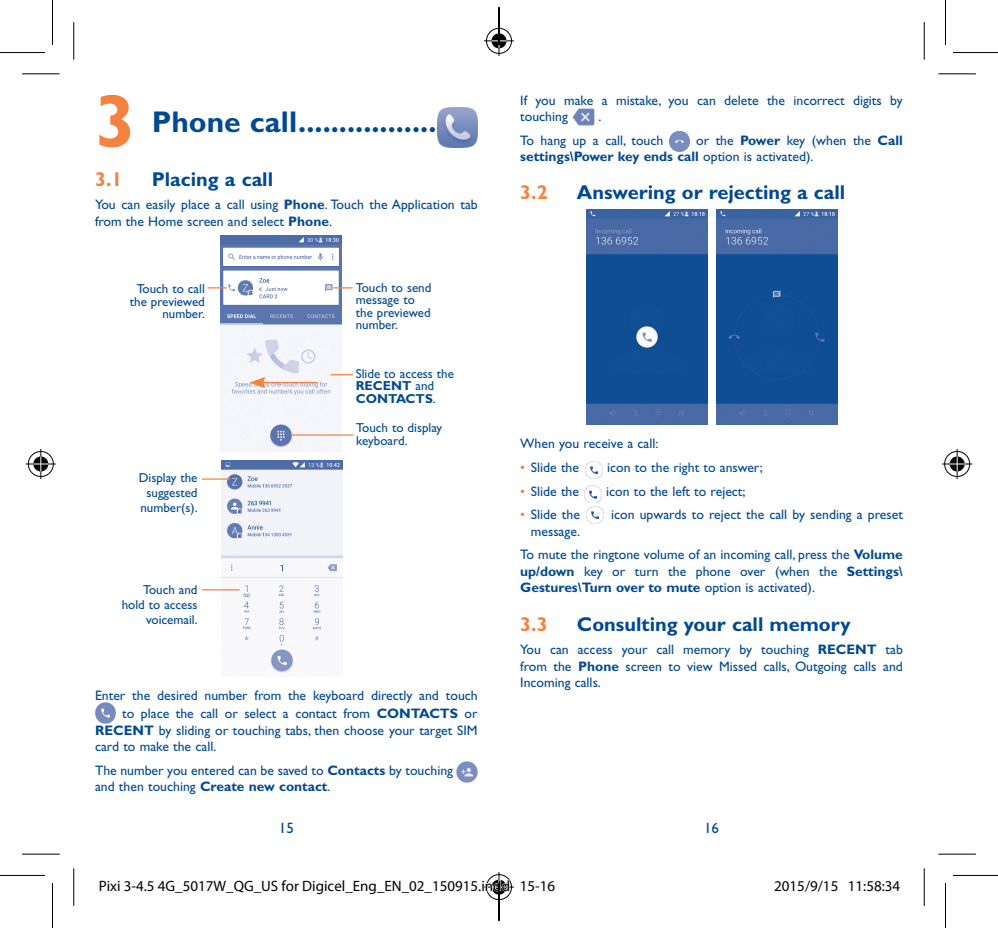
<style>
.page{position:relative;width:998px;height:928px;background:#fff}
.page>*{position:absolute;margin:0;border:0;box-sizing:border-box;transform-origin:0 0}
.t1{font:700 75px "Gill Sans Std";color:#f5823f}
.t2{font:700 30px "Gill Sans Std";color:#014990}
.t3{font:700 20px "Gill Sans Std";color:#014990}
.t4{font:700 20px "Gill Sans Std";color:#f5823f}
.t5{font:15px "Myriad Pro";color:#000}
.t6{font:15px "Gill Sans Std";color:#014990}
.t7{font:13.75px/16.5px "Gill Sans Std";color:#014990}
.t8{font:13px/12.5px "Gill Sans Std";color:#014990}
.s1{font-weight:700}
.s2{color:#f5823f}
</style>
<div class="page">
<img style="left:572px;top:108px;width:22px;height:17px">
<img style="left:670px;top:131px;width:19px;height:20px">
<img style="left:716px;top:209px;width:121px;height:215px">
<img style="left:586px;top:209px;width:121px;height:215px">
<img style="left:585px;top:461px;width:17px;height:17px">
<img style="left:584px;top:485px;width:17px;height:17px">
<img style="left:587px;top:506px;width:17px;height:17px">
<img style="left:438px;top:108px;width:40px;height:40px">
<img style="left:221px;top:236px;width:121px;height:215px">
<svg style="left:333px;top:287px;width:20px;height:1px"></svg>
<svg style="left:207px;top:287px;width:20px;height:1px"></svg>
<hr style="left:261px;top:382px;width:57px;height:1px;background:#f5823f">
<svg style="left:250px;top:376px;width:15px;height:12px"></svg>
<svg style="left:331px;top:374px;width:22px;height:1px"></svg>
<hr style="left:291px;top:434px;width:62px;height:1px;background:#f5823f">
<img style="left:221px;top:460px;width:121px;height:213px">
<svg style="left:202px;top:478px;width:28px;height:1px"></svg>
<hr style="left:202px;top:589px;width:38px;height:1px;background:#f5823f">
<img style="left:95px;top:702px;width:21px;height:21px">
<img style="left:457px;top:761px;width:21px;height:20px">
<hr style="left:22px;top:73px;width:38px;height:1px;background:#000">
<hr style="left:938px;top:73px;width:38px;height:1px;background:#000">
<hr style="left:22px;top:853px;width:38px;height:1px;background:#000">
<hr style="left:938px;top:853px;width:38px;height:1px;background:#000">
<hr style="left:73px;top:22px;width:1px;height:38px;background:#000">
<hr style="left:73px;top:867px;width:1px;height:38px;background:#000">
<hr style="left:924px;top:22px;width:1px;height:38px;background:#000">
<hr style="left:924px;top:867px;width:1px;height:38px;background:#000">
<hr style="left:0;top:52px;width:45px;height:1px;background:#000">
<hr style="left:953px;top:52px;width:45px;height:1px;background:#000">
<hr style="left:0;top:874px;width:45px;height:1px;background:#000">
<hr style="left:953px;top:874px;width:45px;height:1px;background:#000">
<hr style="left:52px;top:0;width:1px;height:45px;background:#000">
<hr style="left:52px;top:882px;width:1px;height:45px;background:#000">
<hr style="left:945px;top:0;width:1px;height:45px;background:#000">
<hr style="left:945px;top:882px;width:1px;height:45px;background:#000">
<div style="left:486px;top:28px;width:26px;height:26px;border:2px solid #fff;border-radius:50%"></div>
<hr style="left:484px;top:40px;width:30px;height:2px;background:#fff">
<hr style="left:498px;top:26px;width:2px;height:30px;background:#fff">
<div style="left:491px;top:33px;width:16px;height:16px;border:2px solid #fff;border-radius:50%"></div>
<div style="left:486px;top:28px;width:26px;height:25px;border:1px solid #000;border-radius:50%"></div>
<hr style="left:484px;top:40px;width:30px;height:1px;background:#000">
<hr style="left:499px;top:26px;width:1px;height:30px;background:#000">
<div style="left:486px;top:873px;width:26px;height:26px;border:2px solid #fff;border-radius:50%"></div>
<hr style="left:498px;top:871px;width:2px;height:30px;background:#fff">
<div style="left:486px;top:874px;width:26px;height:25px;border:1px solid #000;border-radius:50%"></div>
<hr style="left:484px;top:886px;width:30px;height:1px;background:#000">
<hr style="left:499px;top:871px;width:1px;height:30px;background:#000">
<div style="left:28px;top:450px;width:26px;height:27px;border:2px solid #fff;border-radius:50%"></div>
<hr style="left:40px;top:449px;width:2px;height:30px;background:#fff">
<div style="left:33px;top:455px;width:16px;height:17px;border:2px solid #fff;border-radius:50%"></div>
<div style="left:28px;top:451px;width:25px;height:25px;border:1px solid #000;border-radius:50%"></div>
<hr style="left:26px;top:463px;width:30px;height:1px;background:#000">
<hr style="left:40px;top:449px;width:1px;height:30px;background:#000">
<svg style="left:33px;top:456px;width:15px;height:15px"></svg>
<div style="left:944px;top:450px;width:26px;height:27px;border:2px solid #fff;border-radius:50%"></div>
<hr style="left:956px;top:449px;width:2px;height:30px;background:#fff">
<div style="left:949px;top:455px;width:16px;height:17px;border:2px solid #fff;border-radius:50%"></div>
<div style="left:944px;top:451px;width:26px;height:25px;border:1px solid #000;border-radius:50%"></div>
<hr style="left:942px;top:463px;width:30px;height:1px;background:#000">
<hr style="left:957px;top:449px;width:1px;height:30px;background:#000">
<svg style="left:950px;top:456px;width:15px;height:15px"></svg>
<div style="left:190px;top:880px;width:8px;height:11px;border:1px solid #fff;border-radius:50%"></div>
<div style="left:192px;top:881px;width:5px;height:9px;border:1px solid #fff;border-radius:50%"></div>
<div style="left:286px;top:882px;width:8px;height:9px;border:1px solid #fff;border-radius:50%"></div>
<div style="left:287px;top:883px;width:6px;height:7px;border:1px solid #fff;border-radius:50%"></div>
<div style="left:409px;top:880px;width:8px;height:11px;border:1px solid #fff;border-radius:50%"></div>
<div style="left:411px;top:881px;width:5px;height:9px;border:1px solid #fff;border-radius:50%"></div>
<div style="left:448px;top:880px;width:7px;height:11px;border:1px solid #fff;border-radius:50%"></div>
<div style="left:449px;top:881px;width:5px;height:9px;border:1px solid #fff;border-radius:50%"></div>
<div style="left:782px;top:880px;width:8px;height:11px;border:1px solid #fff;border-radius:50%"></div>
<div style="left:783px;top:881px;width:5px;height:9px;border:1px solid #fff;border-radius:50%"></div>
<hr style="left:499px;top:7px;width:1px;height:38px;background:#000">
<hr style="left:499px;top:882px;width:1px;height:38px;background:#000">
<svg style="left:491px;top:16px;width:15px;height:32px"></svg>
<svg style="left:484px;top:878px;width:26px;height:33px"></svg>
<h1 class="t1" style="left:95px;top:77px;width:43px">3</h1>
<h2 class="t2" style="left:152px;top:104px;width:147px">Phone call</h2>
<h3 class="t4" style="left:95px;top:167px;width:29px">3.1</h3>
<h3 class="t3" style="left:152px;top:167px;width:123px">Placing a call</h3>
<p class="t7" style="left:95px;top:196px;width:384px">You can easily place a call using <span class="s1">Phone</span>. Touch the Application tab from the Home screen and select <span class="s1">Phone</span>.</p>
<p class="t8" style="left:130px;top:282px;width:76px;text-align:right">Touch to call the previewed number.</p>
<p class="t8" style="left:139px;top:470px;width:60px;line-height:15px;text-align:center">Display the suggested number(s).</p>
<p class="t8" style="left:122px;top:581px;width:77px;line-height:15px;text-align:right">Touch and hold to access voicemail.</p>
<p class="t8" style="left:356px;top:281px;width:77px">Touch to send message to the previewed number.</p>
<p class="t8" style="left:356px;top:367px;width:100px">Slide to access the<br><span class="s1">RECENT</span> and<br><span class="s1">CONTACTS</span>.</p>
<p class="t8" style="left:356px;top:421px;width:87px">Touch to display keyboard.</p>
<p class="t7" style="left:95px;top:686px;width:384px;line-height:18.2px;text-align:right">Enter the desired number from the keyboard directly and touch to place the call or select a contact from <span class="s1">CONTACTS</span> or</p>
<p class="t7" style="left:95px;top:721px;width:384px"><span class="s1">RECENT</span> by sliding or touching tabs, then choose your target SIM card to make the call.</p>
<p class="t7" style="left:95px;top:761px;width:360px">The number you entered can be saved to <span class="s1">Contacts</span> by touching and then touching <span class="s1">Create new contact</span>.</p>
<p class="t7" style="left:520px;top:92px;width:384px">If you make a mistake, you can delete the incorrect digits by touching</p>
<p class="t7" style="left:520px;top:105px;width:145px;line-height:23.5px;text-indent:78px">.<br>To hang up a call, touch</p>
<p class="t7" style="left:520px;top:132px;width:384px;text-indent:176px">or the <span class="s1">Power</span> key (when the <span class="s1">Call settings\Power key ends call</span> option is activated).</p>
<h3 class="t4" style="left:520px;top:181px;width:29px">3.2</h3>
<h3 class="t3" style="left:577px;top:181px;width:270px">Answering or rejecting a call</h3>
<p class="t7" style="left:520px;top:435px;width:140px">When you receive a call:</p>
<p class="t7" style="left:520px;top:459px;width:60px"><span class="s2">•</span> Slide the</p>
<p class="t7" style="left:607px;top:459px;width:157px">icon to the right to answer;</p>
<p class="t7" style="left:520px;top:482px;width:60px"><span class="s2">•</span> Slide the</p>
<p class="t7" style="left:606px;top:482px;width:141px">icon to the left to reject;</p>
<p class="t7" style="left:520px;top:506px;width:61px"><span class="s2">•</span> Slide the</p>
<p class="t7" style="left:611px;top:506px;width:293px">icon upwards to reject the call by sending a preset</p>
<p class="t7" style="left:520px;top:519px;width:384px;line-height:23.5px;text-indent:11px">message.<br>To mute the ringtone volume of an incoming call, press the <span class="s1">Volume</span></p>
<p class="t7" style="left:520px;top:562px;width:384px"><span class="s1">up/down</span> key or turn the phone over (when the <span class="s1">Settings\<br>Gestures\Turn over to mute</span> option is activated).</p>
<h3 class="t4" style="left:520px;top:611px;width:29px">3.3</h3>
<h3 class="t3" style="left:577px;top:611px;width:275px">Consulting your call memory</h3>
<p class="t7" style="left:520px;top:641px;width:384px;text-align:justify">You can access your call memory by touching <span class="s1">RECENT</span> tab from the <span class="s1">Phone</span> screen to view Missed calls, Outgoing calls and Incoming calls.</p>
<p class="t6" style="left:279px;top:818px;width:16px">15</p>
<p class="t6" style="left:704px;top:818px;width:16px">16</p>
<p class="t5" style="left:99px;top:876px;width:458px">Pixi 3-4.5 4G_5017W_QG_US for Digicel_Eng_EN_02_150915.indd 15-16</p>
<p class="t5" style="left:774px;top:876px;width:128px">2015/9/15 11:58:34</p>
</div>
